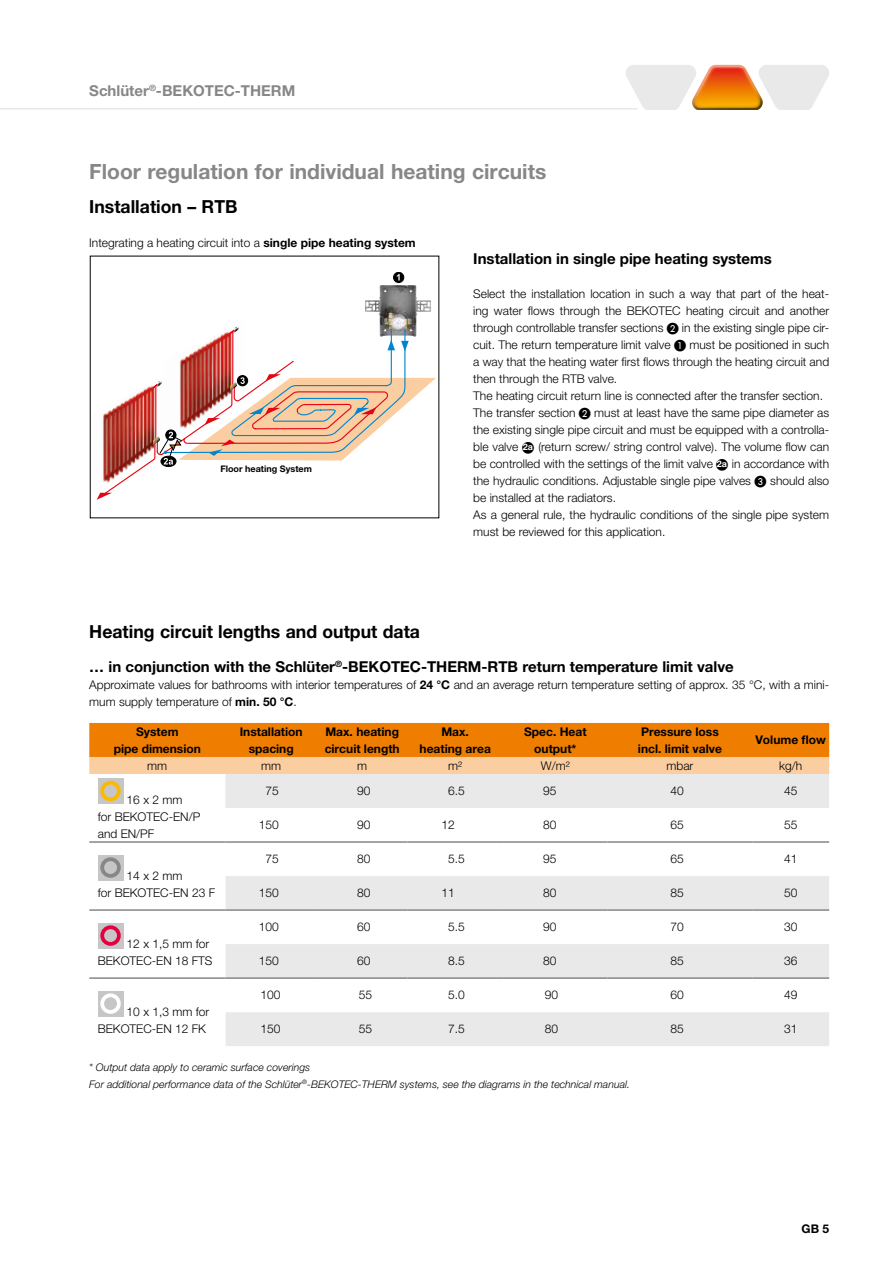
<style>
.page{position:relative;width:893px;height:1263px;background:#fff}
.page>*{position:absolute;margin:0;border:0;box-sizing:border-box;transform-origin:0 0}
.t1{font:700 21px "Helvetica Neue LT Pro";color:#878787}
.t2{font:700 18px "Helvetica Neue LT Pro";color:#000}
.t3{font:700 15px "Helvetica Neue LT Pro";color:#000}
.t4{font:700 15px "Helvetica Neue LT Pro";color:#878787}
.t5{font:300 12px/17px "Helvetica Neue LT Pro";color:#000}
.t6{font:700 12px/17px "Helvetica Neue LT Pro";color:#000;text-align:center}
.t7{font:italic 300 10.5px/17px "Helvetica Neue LT Pro";color:#000}
.t8{font:700 9px "Helvetica Neue LT Pro";color:#000}
.s1{font-weight:700}
.s2{font-family:"European Pi One";font-weight:400}
.s3{font-weight:700;font-size:9px;color:#fff}
</style>
<div class="page">
<hr style="left:0;top:108px;width:638px;height:1px;background:#e9e9e9">
<img style="left:380px;top:319px;width:36px;height:6px">
<img style="left:365px;top:285px;width:66px;height:34px">
<div style="left:394px;top:272px;width:10px;height:11px;background:#000;border-radius:50%"></div>
<div style="left:393px;top:272px;width:11px;height:11px;border:1px solid #000;border-radius:50%"></div>
<svg style="left:397px;top:274px;width:3px;height:6px"></svg>
<svg style="left:97px;top:325px;width:339px;height:175px"></svg>
<svg style="left:626px;top:65px;width:203px;height:45px"></svg>
<svg style="left:89px;top:723px;width:740px;height:51px;background:#f29836"></svg>
<div style="left:225px;top:774px;width:604px;height:34px;background:#e9e9e9"></div>
<svg style="left:98px;top:855px;width:731px;height:191px"></svg>
<hr style="left:89px;top:841px;width:136px;height:2px;background:#878787">
<hr style="left:225px;top:841px;width:92px;height:2px;background:#878787">
<hr style="left:317px;top:841px;width:90px;height:2px;background:#878787">
<hr style="left:407px;top:841px;width:96px;height:2px;background:#878787">
<hr style="left:503px;top:841px;width:105px;height:2px;background:#878787">
<hr style="left:608px;top:841px;width:144px;height:2px;background:#878787">
<hr style="left:752px;top:841px;width:77px;height:2px;background:#878787">
<hr style="left:225px;top:909px;width:92px;height:2px;background:#878787">
<hr style="left:317px;top:909px;width:90px;height:2px;background:#878787">
<hr style="left:407px;top:909px;width:96px;height:2px;background:#878787">
<hr style="left:503px;top:909px;width:105px;height:2px;background:#878787">
<hr style="left:608px;top:909px;width:144px;height:2px;background:#878787">
<hr style="left:752px;top:909px;width:77px;height:2px;background:#878787">
<hr style="left:89px;top:909px;width:136px;height:2px;background:#878787">
<hr style="left:89px;top:977px;width:136px;height:2px;background:#878787">
<hr style="left:225px;top:977px;width:92px;height:2px;background:#878787">
<hr style="left:317px;top:977px;width:90px;height:2px;background:#878787">
<hr style="left:407px;top:977px;width:96px;height:2px;background:#878787">
<hr style="left:503px;top:977px;width:105px;height:2px;background:#878787">
<hr style="left:608px;top:977px;width:144px;height:2px;background:#878787">
<hr style="left:752px;top:977px;width:77px;height:2px;background:#878787">
<div style="left:98px;top:778px;width:25px;height:26px;background:#c6c6c6"></div>
<div style="left:100px;top:781px;width:21px;height:20px;border:4px solid #fbba00;border-radius:50%"></div>
<div style="left:98px;top:855px;width:25px;height:25px;background:#c6c6c6"></div>
<div style="left:100px;top:857px;width:21px;height:21px;border:4px solid #878787;border-radius:50%"></div>
<div style="left:98px;top:923px;width:25px;height:25px;background:#c6c6c6"></div>
<div style="left:100px;top:925px;width:21px;height:21px;border:4px solid #e4003e;border-radius:50%"></div>
<div style="left:98px;top:991px;width:25px;height:25px;background:#c6c6c6"></div>
<div style="left:100px;top:993px;width:21px;height:21px;border:4px solid #fff;border-radius:50%"></div>
<p class="t4" style="left:89px;top:81px;width:208px">Schlüter<sup>®</sup>-BEKOTEC-THERM</p>
<h1 class="t1" style="left:89px;top:158px;width:459px">Floor regulation for individual heating circuits</h1>
<h2 class="t2" style="left:89px;top:195px;width:150px">Installation – RTB</h2>
<p class="t5" style="left:89px;top:234px;width:328px">Integrating a heating circuit into a <span class="s1">single pipe heating system</span></p>
<p class="t8" style="left:220px;top:463px;width:93px">Floor heating System</p>
<h2 class="t2" style="left:89px;top:620px;width:332px">Heating circuit lengths and output data</h2>
<p class="t3" style="left:473px;top:249px;width:300px">Installation in single pipe heating systems</p>
<p class="t5" style="left:473px;top:285px;width:357px">Select the installation location in such a way that part of the heat&shy;ing water flows through the BEKOTEC heating circuit and another through controllable transfer sections <span class="s2">B</span> in the existing single pipe cir&shy;cuit. The return temperature limit valve <span class="s2">A</span> must be positioned in such a way that the heating water first flows through the heating circuit and then through the RTB valve.<br>The heating circuit return line is connected after the transfer section.<br>The transfer section <span class="s2">B</span> must at least have the same pipe diameter as the existing single pipe circuit and must be equipped with a controlla&shy;ble valve <span class="s2">U</span><span class="s3">2a</span> (return screw/ string control valve). The volume flow can be controlled with the settings of the limit valve <span class="s2">U</span><span class="s3">2a</span> in accordance with the hydraulic conditions. Adjustable single pipe valves <span class="s2">C</span> should also be installed at the radiators.<br>As a general rule, the hydraulic conditions of the single pipe system must be reviewed for this application.</p>
<p class="t3" style="left:89px;top:657px;width:646px">… in conjunction with the Schlüter<sup>®</sup>-BEKOTEC-THERM-RTB return temperature limit valve</p>
<p class="t5" style="left:89px;top:676px;width:741px">Approximate values for bathrooms with interior temperatures of <span class="s1">24 °C</span> and an average return temperature setting of approx. 35 °C, with a mini&shy;mum supply temperature of <span class="s1">min. 50 °C</span>.</p>
<p class="t6" style="left:114px;top:723px;width:89px">System<br>pipe dimension</p>
<p class="t6" style="left:240px;top:723px;width:65px">Installation spacing</p>
<p class="t6" style="left:325px;top:723px;width:77px;text-align:left">Max. heating circuit length</p>
<p class="t6" style="left:420px;top:723px;width:73px">Max. heating area</p>
<p class="t6" style="left:524px;top:723px;width:64px">Spec. Heat output*</p>
<p class="t6" style="left:638px;top:723px;width:85px;text-align:left">Pressure loss incl. limit valve</p>
<p class="t6" style="left:755px;top:731px;width:72px">Volume flow</p>
<p class="t5" style="left:147px;top:757px;width:21px">mm</p>
<p class="t5" style="left:261px;top:757px;width:21px">mm</p>
<p class="t5" style="left:357px;top:757px;width:11px">m</p>
<p class="t5" style="left:448px;top:757px;width:15px">m²</p>
<p class="t5" style="left:541px;top:757px;width:30px">W/m²</p>
<p class="t5" style="left:666px;top:757px;width:28px">mbar</p>
<p class="t5" style="left:779px;top:757px;width:25px">kg/h</p>
<p class="t5" style="left:98px;top:791px;width:104px;text-indent:29px">16 x 2 mm<br>for BEKOTEC-EN/P and EN/PF</p>
<p class="t5" style="left:266px;top:782px;width:15px">75</p>
<p class="t5" style="left:357px;top:782px;width:15px">90</p>
<p class="t5" style="left:448px;top:782px;width:18px">6.5</p>
<p class="t5" style="left:543px;top:782px;width:15px">95</p>
<p class="t5" style="left:670px;top:782px;width:15px">40</p>
<p class="t5" style="left:784px;top:782px;width:15px">45</p>
<p class="t5" style="left:259px;top:816px;width:22px">150</p>
<p class="t5" style="left:357px;top:816px;width:15px">90</p>
<p class="t5" style="left:442px;top:816px;width:15px">12</p>
<p class="t5" style="left:543px;top:816px;width:15px">80</p>
<p class="t5" style="left:670px;top:816px;width:15px">65</p>
<p class="t5" style="left:784px;top:816px;width:15px">55</p>
<p class="t5" style="left:98px;top:867px;width:119px;text-align:center">14 x 2 mm<br>for BEKOTEC-EN 23 F</p>
<p class="t5" style="left:98px;top:935px;width:116px;text-align:right">12 x 1,5 mm for<br>BEKOTEC-EN 18 FTS</p>
<p class="t5" style="left:98px;top:1003px;width:113px;text-align:right">10 x 1,3 mm for<br>BEKOTEC-EN 12 FK</p>
<p class="t5" style="left:266px;top:850px;width:15px">75</p>
<p class="t5" style="left:357px;top:850px;width:15px">80</p>
<p class="t5" style="left:448px;top:850px;width:18px">5.5</p>
<p class="t5" style="left:543px;top:850px;width:15px">95</p>
<p class="t5" style="left:670px;top:850px;width:15px">65</p>
<p class="t5" style="left:784px;top:850px;width:15px">41</p>
<p class="t5" style="left:259px;top:884px;width:22px">150</p>
<p class="t5" style="left:357px;top:884px;width:15px">80</p>
<p class="t5" style="left:442px;top:884px;width:15px">11</p>
<p class="t5" style="left:543px;top:884px;width:15px">80</p>
<p class="t5" style="left:670px;top:884px;width:15px">85</p>
<p class="t5" style="left:784px;top:884px;width:15px">50</p>
<p class="t5" style="left:259px;top:918px;width:22px">100</p>
<p class="t5" style="left:357px;top:918px;width:15px">60</p>
<p class="t5" style="left:448px;top:918px;width:18px">5.5</p>
<p class="t5" style="left:543px;top:918px;width:15px">90</p>
<p class="t5" style="left:670px;top:918px;width:15px">70</p>
<p class="t5" style="left:784px;top:918px;width:15px">30</p>
<p class="t5" style="left:259px;top:952px;width:22px">150</p>
<p class="t5" style="left:357px;top:952px;width:15px">60</p>
<p class="t5" style="left:448px;top:952px;width:18px">8.5</p>
<p class="t5" style="left:543px;top:952px;width:15px">80</p>
<p class="t5" style="left:670px;top:952px;width:15px">85</p>
<p class="t5" style="left:784px;top:952px;width:15px">36</p>
<p class="t5" style="left:260px;top:986px;width:22px">100</p>
<p class="t5" style="left:359px;top:986px;width:15px">55</p>
<p class="t5" style="left:448px;top:986px;width:18px">5.0</p>
<p class="t5" style="left:545px;top:986px;width:15px">90</p>
<p class="t5" style="left:670px;top:986px;width:15px">60</p>
<p class="t5" style="left:784px;top:986px;width:15px">49</p>
<p class="t5" style="left:260px;top:1020px;width:22px">150</p>
<p class="t5" style="left:359px;top:1020px;width:15px">55</p>
<p class="t5" style="left:448px;top:1020px;width:18px">7.5</p>
<p class="t5" style="left:545px;top:1020px;width:15px">80</p>
<p class="t5" style="left:670px;top:1020px;width:15px">85</p>
<p class="t5" style="left:784px;top:1020px;width:15px">31</p>
<p class="t7" style="left:89px;top:1058px;width:542px">* Output data apply to ceramic surface coverings<br>For additional performance data of the Schlüter<sup>®</sup>-BEKOTEC-THERM systems, see the diagrams in the technical manual.</p>
<p class="t6" style="left:802px;top:1220px;width:29px">GB 5</p>
</div>
